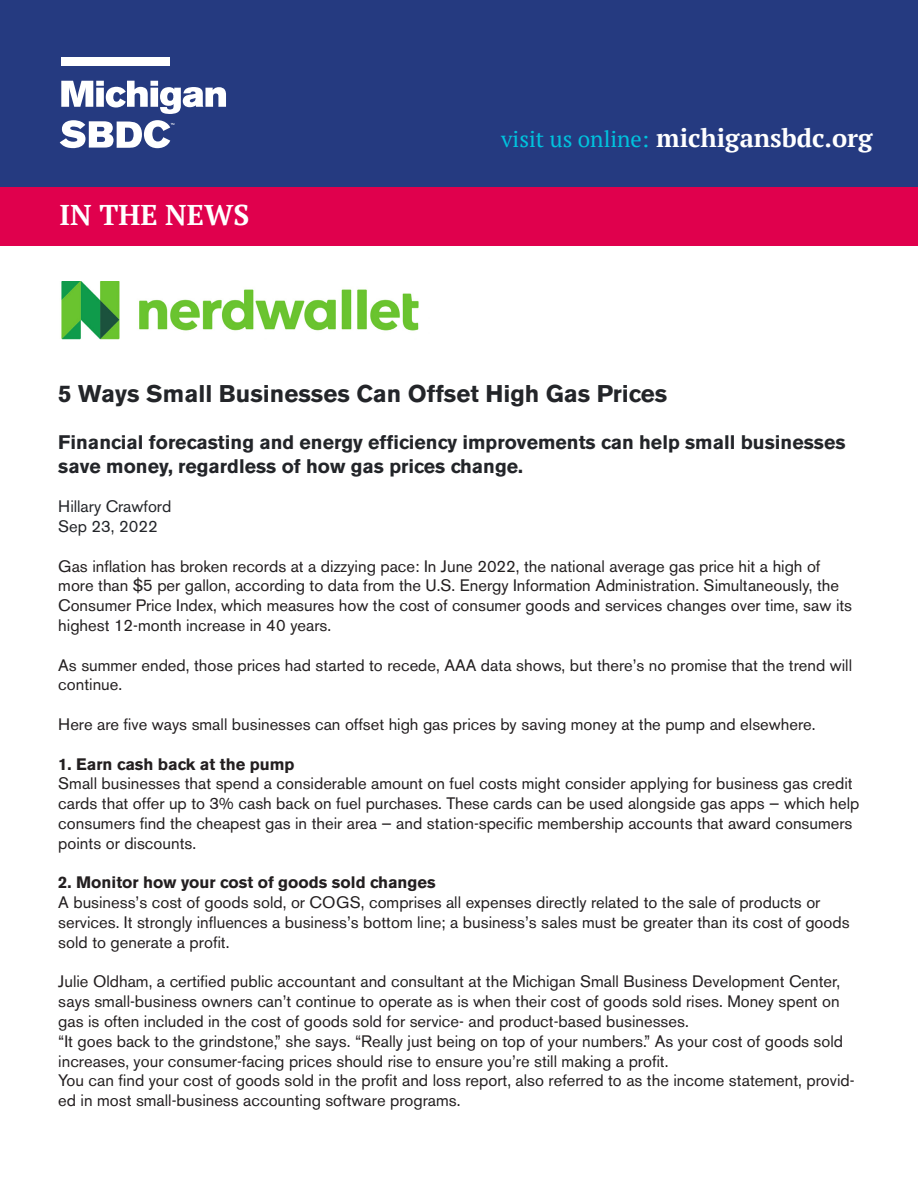
<style>
.page{position:relative;width:918px;height:1188px;background:#fff}
.page>*{position:absolute;margin:0;border:0;box-sizing:border-box;transform-origin:0 0}
.t1{font:700 28.5px "PT Serif";color:#fff}
.t2{font:700 25.5px "PT Serif";color:#fff}
.t3{font:700 24px "Akzidenz Grotesk BE";color:#232529}
.t4{font:700 19.5px/23.4px "Akzidenz Grotesk BE";color:#232529}
.t5{font:16.5px/19.8px "Akzidenz Grotesk BE";color:#231f20}
.t6{font:700 16.5px "Akzidenz Grotesk BE";color:#231f20}
.t7{font:16.5px "Akzidenz Grotesk BE";color:#232529}
.s1{font-weight:400;font-size:22.5px;color:#00c3de}
</style>
<div class="page">
<div style="left:0;top:0;width:918px;height:246px;background:#253a80"></div>
<div style="left:1px;top:187px;width:917px;height:59px;background:#e0004d"></div>
<div style="left:61px;top:57px;width:108px;height:8px;background:#fff"></div>
<svg style="left:61px;top:81px;width:165px;height:33px"></svg>
<svg style="left:60px;top:120px;width:114px;height:28px"></svg>
<img style="left:61px;top:281px;width:358px;height:59px">
<p class="t1" style="left:60px;top:196px;width:191px">IN THE NEWS</p>
<p class="t2" style="left:501px;top:121px;width:373px"><span class="s1">visit us online:</span> michigansbdc.org</p>
<p class="t3" style="left:58px;top:380px;width:611px">5 Ways Small Businesses Can Offset High Gas Prices</p>
<p class="t4" style="left:58px;top:431px;width:789px">Financial forecasting and energy efficiency improvements can help small businesses save money, regardless of how gas prices change.</p>
<p class="t7" style="left:58px;top:497px;width:115px">Hillary Crawford</p>
<p class="t7" style="left:58px;top:517px;width:101px">Sep 23, 2022</p>
<p class="t5" style="left:58px;top:556px;width:795px">Gas inflation has broken records at a dizzying pace: In June 2022, the national average gas price hit a high of more than $5 per gallon, according to data from the U.S. Energy Information Administration. Simultaneously, the Consumer Price Index, which measures how the cost of consumer goods and services changes over time, saw its highest 12-month increase in 40 years.</p>
<p class="t5" style="left:58px;top:655px;width:795px">As summer ended, those prices had started to recede, AAA data shows, but there’s no promise that the trend will continue.</p>
<p class="t5" style="left:58px;top:714px;width:759px">Here are five ways small businesses can offset high gas prices by saving money at the pump and elsewhere.</p>
<p class="t6" style="left:58px;top:754px;width:238px">1. Earn cash back at the pump</p>
<p class="t5" style="left:58px;top:774px;width:803px">Small businesses that spend a considerable amount on fuel costs might consider applying for business gas credit cards that offer up to 3% cash back on fuel purchases. These cards can be used alongside gas apps — which help consumers find the cheapest gas in their area — and station-specific membership accounts that award consumers points or discounts.</p>
<p class="t6" style="left:58px;top:873px;width:379px">2. Monitor how your cost of goods sold changes</p>
<p class="t5" style="left:58px;top:893px;width:793px">A business’s cost of goods sold, or COGS, comprises all expenses directly related to the sale of products or services. It strongly influences a business’s bottom line; a business’s sales must be greater than its cost of goods sold to generate a profit.</p>
<p class="t5" style="left:58px;top:972px;width:784px;text-align:justify">Julie Oldham, a certified public accountant and consultant at the Michigan Small Business Development Center, says small-business owners can’t continue to operate as is when their cost of goods sold rises. Money spent on gas is often included in the cost of goods sold for service- and product-based businesses.</p>
<p class="t5" style="left:58px;top:1031px;width:786px">“It goes back to the grindstone,” she says. “Really just being on top of your numbers.” As your cost of goods sold increases, your consumer-facing prices should rise to ensure you’re still making a profit.</p>
<p class="t5" style="left:58px;top:1071px;width:798px">You can find your cost of goods sold in the profit and loss report, also referred to as the income statement, provid&shy;ed in most small-business accounting software programs.</p>
</div>
